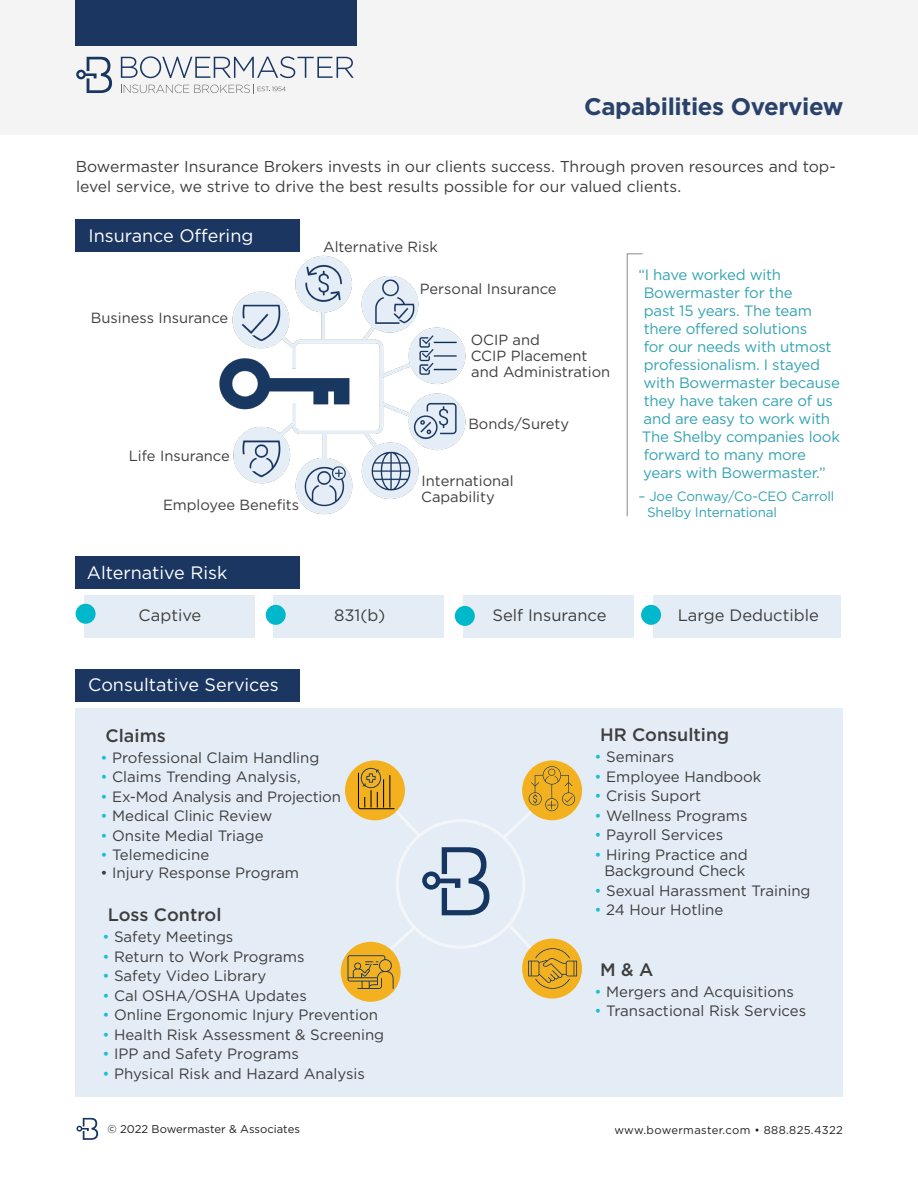
<style>
.page{position:relative;width:918px;height:1188px;background:#fff}
.page>*{position:absolute;margin:0;border:0;box-sizing:border-box;transform-origin:0 0}
.Sidebar_Text_-_white{font:700 24px "Gotham";letter-spacing:-.015em;color:#2a426a}
.Heading-Second{font:18px "Gotham";color:#fff}
.Body_Copy{font:500 18px "Gotham";color:#3e3e3f}
.Body_Copy-2{font:16.5px "Gotham";color:#3e3e3f}
.Body_Copy-3{font:15.75px/20.2px "Gotham";color:#3e3e3f}
.Body_Copy-4{font:15px/16.5px "Gotham";color:#3e3e3f;text-align:center}
.Body_Copy-5{font:15px/18px "Gotham";letter-spacing:-.015em;color:#35a3b2}
.Body_Copy-6{font:14.7px/16px "Gotham";color:#3e3e3f}
.Body_Copy-7{font:13.5px/16.2px "Gotham";letter-spacing:-.015em;color:#35a3b2}
.t1{font:11.25px "Gotham";letter-spacing:.03em;color:#231f20}
.t2{font:11.25px "Gotham";color:#231f20}
.s1{color:#1abfd1}
</style>
<div class="page">
<svg style="left:76px;top:1118px;width:22px;height:22px"></svg>
<img style="left:219px;top:255px;width:247px;height:260px">
<div style="left:75px;top:708px;width:767px;height:389px;background:#e4edf5"></div>
<div style="left:0;top:0;width:918px;height:135px;background:#f4f4f4"></div>
<svg style="left:121px;top:56px;width:233px;height:22px"></svg>
<svg style="left:121px;top:84px;width:165px;height:10px"></svg>
<svg style="left:76px;top:57px;width:36px;height:36px"></svg>
<div style="left:75px;top:0;width:282px;height:45px;background:#1a3661"></div>
<div style="left:75px;top:219px;width:225px;height:33px;background:#1a3661"></div>
<div style="left:75px;top:556px;width:225px;height:33px;background:#1a3661"></div>
<div style="left:75px;top:669px;width:225px;height:33px;background:#1a3661"></div>
<svg style="left:422px;top:847px;width:67px;height:68px"></svg>
<div style="left:396px;top:819px;width:129px;height:130px;border:3px solid #fff;border-radius:50%"></div>
<div style="left:522px;top:939px;width:60px;height:60px;background:#f3b11f;border-radius:50%"></div>
<div style="left:345px;top:760px;width:60px;height:60px;background:#f3b11f;border-radius:50%"></div>
<div style="left:341px;top:942px;width:60px;height:60px;background:#f3b11f;border-radius:50%"></div>
<div style="left:522px;top:760px;width:60px;height:60px;background:#f3b11f;border-radius:50%"></div>
<svg style="left:507px;top:922px;width:70px;height:70px"></svg>
<svg style="left:499px;top:766px;width:76px;height:74px"></svg>
<svg style="left:348px;top:925px;width:70px;height:64px"></svg>
<svg style="left:358px;top:768px;width:65px;height:72px"></svg>
<svg style="left:627px;top:253px;width:16px;height:264px"></svg>
<div style="left:84px;top:595px;width:170px;height:42px;background:#e4edf5"></div>
<div style="left:273px;top:595px;width:171px;height:42px;background:#e4edf5"></div>
<div style="left:463px;top:595px;width:171px;height:42px;background:#e4edf5"></div>
<div style="left:653px;top:595px;width:187px;height:42px;background:#e4edf5"></div>
<div style="left:76px;top:604px;width:20px;height:20px;background:#00b8cc;border-radius:50%"></div>
<div style="left:266px;top:605px;width:20px;height:20px;background:#00b8cc;border-radius:50%"></div>
<div style="left:455px;top:606px;width:20px;height:20px;background:#00b8cc;border-radius:50%"></div>
<div style="left:641px;top:605px;width:20px;height:20px;background:#00b8cc;border-radius:50%"></div>
<p class="Sidebar_Text_-_white" style="left:584px;top:91px;width:261px">Capabilities Overview</p>
<p class="Body_Copy-3" style="left:76px;top:156px;width:762px">Bowermaster Insurance Brokers invests in our clients success. Through proven resources and top&shy;level service, we strive to drive the best results possible for our valued clients.</p>
<p class="Heading-Second" style="left:89px;top:225px;width:166px">Insurance Offering</p>
<p class="Body_Copy-6" style="left:91px;top:309px;width:139px">Business Insurance</p>
<p class="Body_Copy-6" style="left:129px;top:448px;width:103px">Life Insurance</p>
<p class="Body_Copy-6" style="left:163px;top:496px;width:138px">Employee Benefits</p>
<p class="Heading-Second" style="left:87px;top:562px;width:142px">Alternative Risk</p>
<p class="Body_Copy-6" style="left:323px;top:239px;width:116px">Alternative Risk</p>
<p class="Body_Copy-6" style="left:420px;top:281px;width:138px">Personal Insurance</p>
<p class="Body_Copy-6" style="left:471px;top:332px;width:141px">OCIP and<br>CCIP Placement and Administration</p>
<p class="Body_Copy-6" style="left:468px;top:416px;width:102px">Bonds/Surety</p>
<p class="Body_Copy-6" style="left:421px;top:473px;width:94px">International<br>Capability</p>
<p class="Body_Copy-5" style="left:638px;top:265px;width:203px">“I have worked with<br>Bowermaster for the<br>past 15 years. The team there offered solutions<br>for our needs with utmost professionalism. I stayed with Bowermaster because they have taken care of us and are easy to work with<br>The Shelby companies look forward to many more years with Bowermaster.”</p>
<p class="Body_Copy-7" style="left:647px;top:487px;width:189px;text-indent:-9px">– Joe Conway/Co-CEO Carroll<br>Shelby International</p>
<p class="Body_Copy-2" style="left:139px;top:606px;width:64px">Captive</p>
<p class="Body_Copy-2" style="left:334px;top:606px;width:53px">831(b)</p>
<p class="Body_Copy-2" style="left:493px;top:606px;width:115px">Self Insurance</p>
<p class="Body_Copy-2" style="left:678px;top:606px;width:143px">Large Deductible</p>
<p class="Heading-Second" style="left:88px;top:675px;width:192px">Consultative Services</p>
<p class="Body_Copy" style="left:106px;top:724px;width:62px">Claims</p>
<p class="Body_Copy-4" style="left:101px;top:749px;width:220px"><span class="s1">•</span> Professional Claim Handling</p>
<p class="Body_Copy-4" style="left:101px;top:769px;width:202px"><span class="s1">•</span> Claims Trending Analysis,</p>
<p class="Body_Copy-4" style="left:101px;top:788px;width:242px"><span class="s1">•</span> Ex-Mod Analysis and Projection</p>
<p class="Body_Copy-4" style="left:101px;top:808px;width:173px"><span class="s1">•</span> Medical Clinic Review</p>
<p class="Body_Copy-4" style="left:101px;top:827px;width:165px"><span class="s1">•</span> Onsite Medial Triage</p>
<p class="Body_Copy-4" style="left:101px;top:847px;width:110px"><span class="s1">•</span> Telemedicine</p>
<p class="Body_Copy-4" style="left:101px;top:865px;width:200px">• Injury Response Program</p>
<p class="Body_Copy" style="left:108px;top:903px;width:115px">Loss Control</p>
<p class="Body_Copy-4" style="left:102px;top:929px;width:133px"><span class="s1">•</span> Safety Meetings</p>
<p class="Body_Copy-4" style="left:102px;top:948px;width:204px"><span class="s1">•</span> Return to Work Programs</p>
<p class="Body_Copy-4" style="left:102px;top:968px;width:166px"><span class="s1">•</span> Safety Video Library</p>
<p class="Body_Copy-4" style="left:102px;top:987px;width:206px"><span class="s1">•</span> Cal OSHA/OSHA Updates</p>
<p class="Body_Copy-4" style="left:102px;top:1007px;width:277px"><span class="s1">•</span> Online Ergonomic Injury Prevention</p>
<p class="Body_Copy-4" style="left:102px;top:1026px;width:283px"><span class="s1">•</span> Health Risk Assessment &amp; Screening</p>
<p class="Body_Copy-4" style="left:102px;top:1046px;width:198px"><span class="s1">•</span> IPP and Safety Programs</p>
<p class="Body_Copy-4" style="left:102px;top:1065px;width:264px"><span class="s1">•</span> Physical Risk and Hazard Analysis</p>
<p class="Body_Copy" style="left:600px;top:723px;width:131px">HR Consulting</p>
<p class="Body_Copy-4" style="left:595px;top:748px;width:81px"><span class="s1">•</span> Seminars</p>
<p class="Body_Copy-4" style="left:595px;top:768px;width:168px"><span class="s1">•</span> Employee Handbook</p>
<p class="Body_Copy-4" style="left:595px;top:787px;width:108px"><span class="s1">•</span> Crisis Suport</p>
<p class="Body_Copy-4" style="left:595px;top:807px;width:155px"><span class="s1">•</span> Wellness Programs</p>
<p class="Body_Copy-4" style="left:595px;top:826px;width:130px"><span class="s1">•</span> Payroll Services</p>
<p class="Body_Copy-4" style="left:595px;top:846px;width:155px"><span class="s1">•</span> Hiring Practice and<br>Background Check</p>
<p class="Body_Copy-4" style="left:595px;top:882px;width:217px"><span class="s1">•</span> Sexual Harassment Training</p>
<p class="Body_Copy-4" style="left:595px;top:901px;width:130px"><span class="s1">•</span> 24 Hour Hotline</p>
<p class="Body_Copy" style="left:600px;top:958px;width:55px">M &amp; A</p>
<p class="Body_Copy-4" style="left:595px;top:983px;width:201px"><span class="s1">•</span> Mergers and Acquisitions</p>
<p class="Body_Copy-4" style="left:595px;top:1002px;width:213px"><span class="s1">•</span> Transactional Risk Services</p>
<p class="t2" style="left:107px;top:1123px;width:194px">© 2022 Bowermaster &amp; Associates</p>
<p class="t1" style="left:614px;top:1123px;width:230px">www.bowermaster.com • 888.825.4322</p>
</div>
